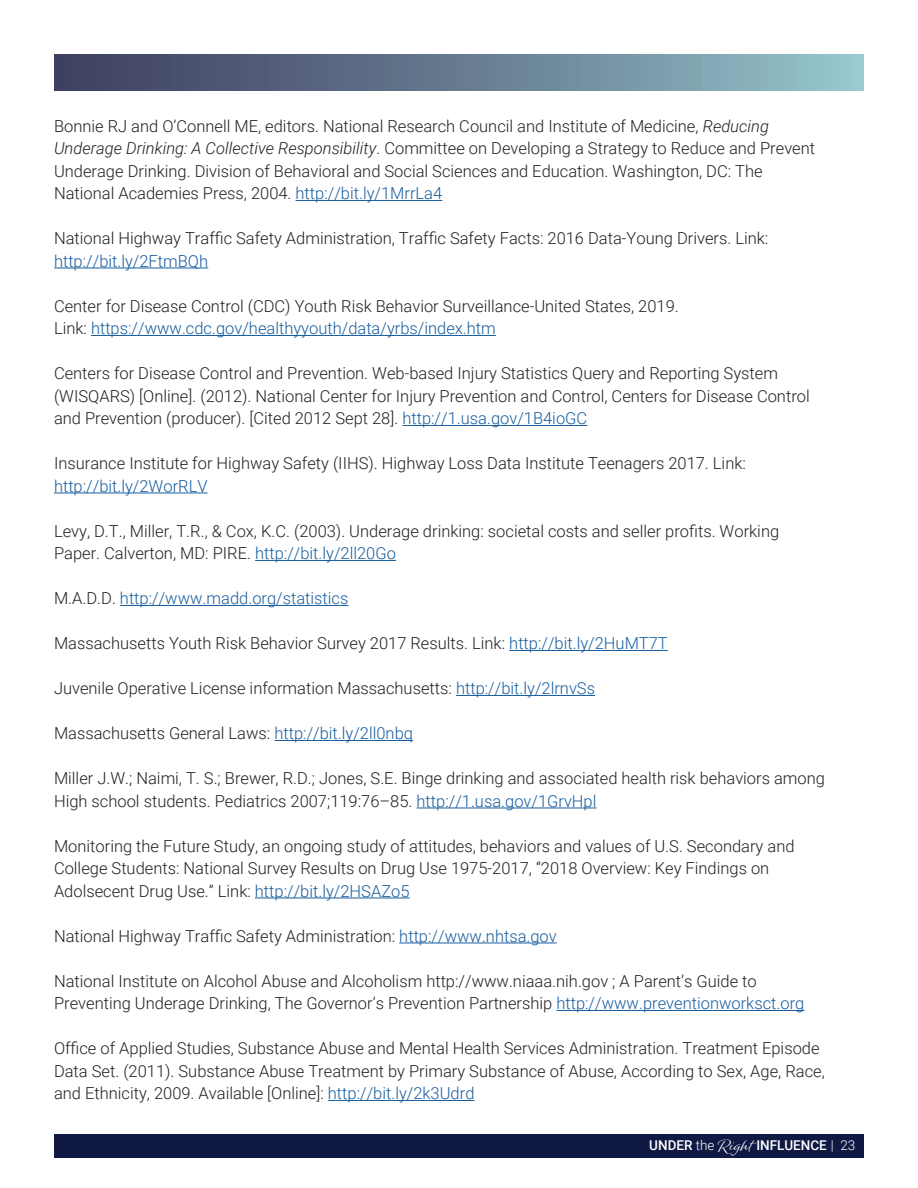
<style>
.page{position:relative;width:918px;height:1188px;background:#fff}
.page>*{position:absolute;margin:0;border:0;box-sizing:border-box;transform-origin:0 0}
.t1{font:300 16.5px/22.5px "Roboto";color:#231f20}
.t2{font:300 16.5px "Roboto";color:#175d9e}
.t3{font:500 13.5px "Roboto";color:#fff}
.s1{font-style:italic}
.s2{color:#175d9e}
.s3{color:#231f20}
.s4{font-weight:300}
.s5{font-family:"Winsome";font-weight:400}
</style>
<div class="page">
<div style="left:54px;top:54px;width:810px;height:37px;background:linear-gradient(to right,#3b3a5c,#94c3ca)"></div>
<div style="left:54px;top:1134px;width:810px;height:24px;background:#0f1943"></div>
<hr style="left:296px;top:200px;width:146px;height:1px;background:#175d9e">
<hr style="left:54px;top:268px;width:154px;height:1px;background:#175d9e">
<hr style="left:91px;top:335px;width:405px;height:1px;background:#175d9e">
<hr style="left:402px;top:425px;width:185px;height:1px;background:#175d9e">
<hr style="left:54px;top:493px;width:154px;height:1px;background:#175d9e">
<hr style="left:255px;top:560px;width:141px;height:1px;background:#175d9e">
<hr style="left:120px;top:605px;width:229px;height:1px;background:#175d9e">
<hr style="left:509px;top:650px;width:159px;height:1px;background:#175d9e">
<hr style="left:456px;top:695px;width:139px;height:1px;background:#175d9e">
<hr style="left:274px;top:740px;width:139px;height:1px;background:#175d9e">
<hr style="left:417px;top:808px;width:180px;height:1px;background:#175d9e">
<hr style="left:255px;top:898px;width:155px;height:1px;background:#175d9e">
<hr style="left:399px;top:943px;width:158px;height:1px;background:#175d9e">
<hr style="left:556px;top:1010px;width:248px;height:1px;background:#175d9e">
<hr style="left:328px;top:1100px;width:147px;height:1px;background:#175d9e">
<p class="t1" style="left:54px;top:114px;width:717px">Bonnie RJ and O’Connell ME, editors. National Research Council and Institute of Medicine, <span class="s1">Reducing</span></p>
<p class="t1" style="left:54px;top:137px;width:763px"><span class="s1">Underage Drinking: A Collective Responsibility</span>. Committee on Developing a Strategy to Reduce and Prevent</p>
<p class="t1" style="left:54px;top:159px;width:710px">Underage Drinking. Division of Behavioral and Social Sciences and Education. Washington, DC: The</p>
<p class="t1" style="left:54px;top:182px;width:390px">National Academies Press, 2004. <span class="s2">http://bit.ly/1MrrLa4</span></p>
<p class="t1" style="left:54px;top:227px;width:716px">National Highway Traffic Safety Administration, Traffic Safety Facts: 2016 Data-Young Drivers. Link:</p>
<p class="t2" style="left:54px;top:249px;width:156px">http://bit.ly/2FtmBQh</p>
<p class="t1" style="left:54px;top:294px;width:626px">Center for Disease Control (CDC) Youth Risk Behavior Surveillance-United States, 2019.<br>Link: <span class="s2">https://www.cdc.gov/healthyyouth/data/yrbs/index.htm</span></p>
<p class="t1" style="left:54px;top:362px;width:726px">Centers for Disease Control and Prevention. Web-based Injury Statistics Query and Reporting System</p>
<p class="t1" style="left:54px;top:384px;width:757px">(WISQARS) [Online]. (2012). National Center for Injury Prevention and Control, Centers for Disease Control</p>
<p class="t1" style="left:54px;top:407px;width:535px">and Prevention (producer). [Cited 2012 Sept 28]. <span class="s2">http://1.usa.gov/1B4ioGC</span></p>
<p class="t1" style="left:54px;top:452px;width:693px">Insurance Institute for Highway Safety (IIHS). Highway Loss Data Institute Teenagers 2017. Link:</p>
<p class="t2" style="left:54px;top:474px;width:155px">http://bit.ly/2WorRLV</p>
<p class="t1" style="left:54px;top:519px;width:727px">Levy, D.T., Miller, T.R., &amp; Cox, K.C. (2003). Underage drinking: societal costs and seller profits. Working</p>
<p class="t1" style="left:54px;top:542px;width:343px">Paper. Calverton, MD: PIRE. <span class="s2">http://bit.ly/2ll20Go</span></p>
<p class="t2" style="left:54px;top:587px;width:296px"><span class="s3">M.A.D.D.</span> http://www.madd.org/statistics</p>
<p class="t1" style="left:54px;top:632px;width:615px">Massachusetts Youth Risk Behavior Survey 2017 Results. Link: <span class="s2">http://bit.ly/2HuMT7T</span></p>
<p class="t1" style="left:54px;top:677px;width:543px">Juvenile Operative License information Massachusetts: <span class="s2">http://bit.ly/2lrnvSs</span></p>
<p class="t1" style="left:54px;top:722px;width:361px">Massachusetts General Laws: <span class="s2">http://bit.ly/2ll0nbq</span></p>
<p class="t1" style="left:54px;top:767px;width:773px">Miller J.W.; Naimi, T. S.; Brewer, R.D.; Jones, S.E. Binge drinking and associated health risk behaviors among</p>
<p class="t1" style="left:54px;top:789px;width:544px">High school students. Pediatrics 2007;119:76–85. <span class="s2">http://1.usa.gov/1GrvHpl</span></p>
<p class="t1" style="left:54px;top:834px;width:742px">Monitoring the Future Study, an ongoing study of attitudes, behaviors and values of U.S. Secondary and</p>
<p class="t1" style="left:54px;top:857px;width:717px">College Students: National Survey Results on Drug Use 1975-2017, “2018 Overview: Key Findings on</p>
<p class="t1" style="left:54px;top:879px;width:357px">Adolsecent Drug Use.” Link: <span class="s2">http://bit.ly/2HSAZo5</span></p>
<p class="t1" style="left:54px;top:924px;width:504px">National Highway Traffic Safety Administration: <span class="s2">http://www.nhtsa.gov</span></p>
<p class="t1" style="left:54px;top:969px;width:704px">National Institute on Alcohol Abuse and Alcoholism http://www.niaaa.nih.gov ; A Parent’s Guide to</p>
<p class="t1" style="left:54px;top:992px;width:752px">Preventing Underage Drinking, The Governor’s Prevention Partnership <span class="s2">http://www.preventionworksct.org</span></p>
<p class="t1" style="left:54px;top:1037px;width:767px">Office of Applied Studies, Substance Abuse and Mental Health Services Administration. Treatment Episode</p>
<p class="t1" style="left:54px;top:1059px;width:772px">Data Set. (2011). Substance Abuse Treatment by Primary Substance of Abuse, According to Sex, Age, Race,</p>
<p class="t1" style="left:54px;top:1082px;width:422px">and Ethnicity, 2009. Available [Online]: <span class="s2">http://bit.ly/2k3Udrd</span></p>
<p class="t3" style="left:649px;top:1136px;width:208px">UNDER <span class="s4">the</span> <span class="s5">Right</span> INFLUENCE <span class="s4">| 23</span></p>
</div>
